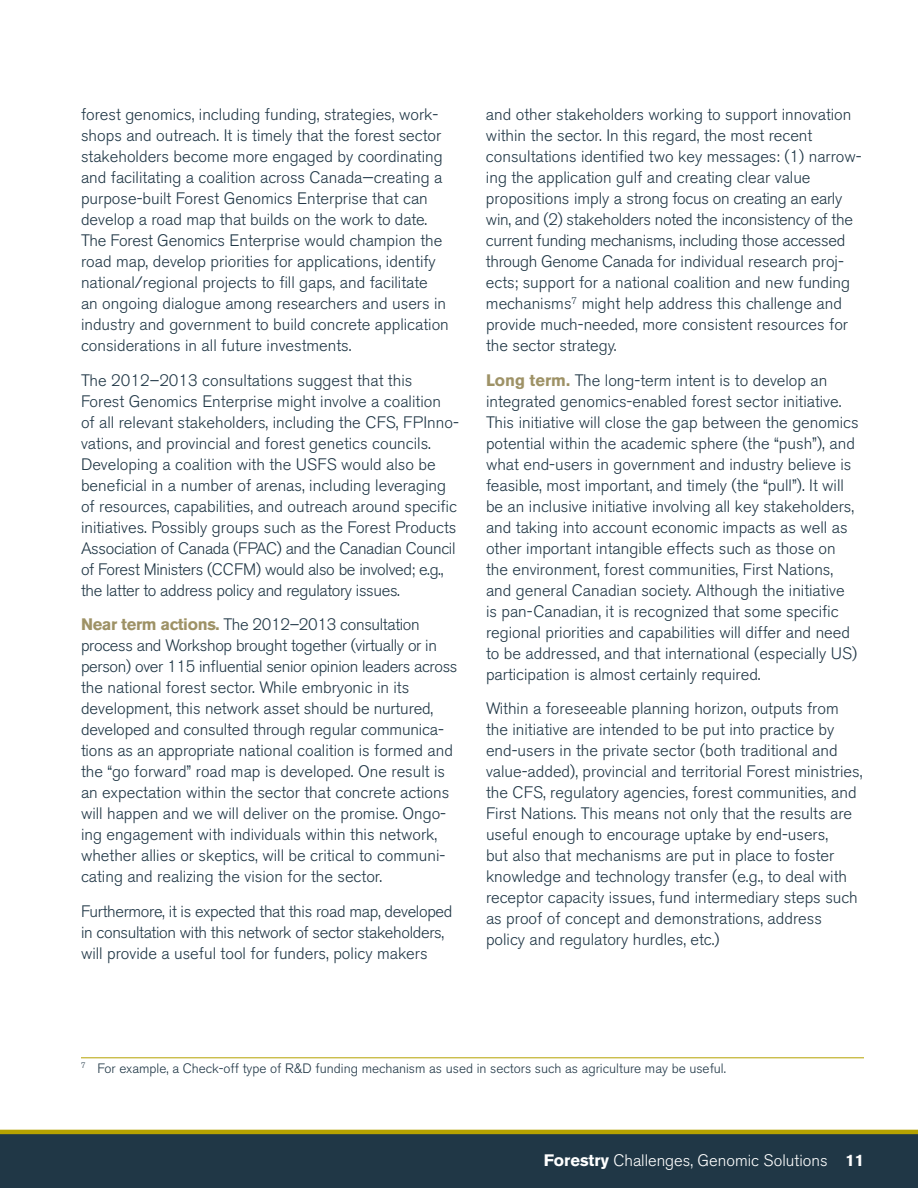
<style>
.page{position:relative;width:918px;height:1188px;background:#fff}
.page>*{position:absolute;margin:0;border:0;box-sizing:border-box;transform-origin:0 0}
.t1{font:300 16.5px/21px "Akzidenz Grotesk BE";color:#203746}
.t2{font:300 16.5px/21px "Akzidenz Grotesk BE";letter-spacing:-.02em;color:#203746}
.t3{font:300 16.5px "Akzidenz Grotesk BE";color:#fff}
.t4{font:300 13.5px "Akzidenz Grotesk BE";color:#203746}
.s1{font-weight:700;color:#9e9266}
.s2{font-weight:700}
</style>
<div class="page">
<div style="left:0;top:1134px;width:918px;height:54px;background:#203746"></div>
<hr style="left:0;top:1130px;width:918px;height:4px;background:#b5a200">
<hr style="left:81px;top:1057px;width:783px;height:1px;background:#b5a200">
<p class="t1" style="left:81px;top:104px;width:369px">forest genomics, including funding, strategies, work&shy;shops and outreach. It is timely that the forest sector stakeholders become more engaged by coordinating and facilitating a coalition across Canada—creating a purpose-built Forest Genomics Enterprise that can develop a road map that builds on the work to date.<br>The Forest Genomics Enterprise would champion the road map, develop priorities for applications, identify national/regional projects to fill gaps, and facilitate<br>an ongoing dialogue among researchers and users in industry and government to build concrete application considerations in all future investments.</p>
<p class="t1" style="left:81px;top:370px;width:379px">The 2012–2013 consultations suggest that this Forest Genomics Enterprise might involve a coalition of all relevant stakeholders, including the CFS, FPInno&shy;vations, and provincial and forest genetics councils.<br>Developing a coalition with the USFS would also be beneficial in a number of arenas, including leveraging of resources, capabilities, and outreach around specific initiatives. Possibly groups such as the Forest Products Association of Canada (FPAC) and the Canadian Council of Forest Ministers (CCFM) would also be involved; e.g., the latter to address policy and regulatory issues.</p>
<p class="t1" style="left:81px;top:615px;width:378px"><span class="s1">Near term actions.</span> The 2012–2013 consultation process and Workshop brought together (virtually or in person) over 115 influential senior opinion leaders across the national forest sector. While embryonic in its development, this network asset should be nurtured, developed and consulted through regular communica&shy;tions as an appropriate national coalition is formed and the “go forward” road map is developed. One result is an expectation within the sector that concrete actions will happen and we will deliver on the promise. Ongo&shy;ing engagement with individuals within this network, whether allies or skeptics, will be critical to communi&shy;cating and realizing the vision for the sector.</p>
<p class="t2" style="left:81px;top:901px;width:373px">Furthermore, it is expected that this road map, developed in consultation with this network of sector stakeholders, will provide a useful tool for funders, policy makers</p>
<p class="t1" style="left:486px;top:105px;width:377px">and other stakeholders working to support innovation within the sector. In this regard, the most recent consultations identified two key messages: (1) narrow&shy;ing the application gulf and creating clear value propositions imply a strong focus on creating an early win, and (2) stakeholders noted the inconsistency of the current funding mechanisms, including those accessed through Genome Canada for individual research proj&shy;ects; support for a national coalition and new funding mechanisms<sup>7</sup> might help address this challenge and provide much-needed, more consistent resources for the sector strategy.</p>
<p class="t1" style="left:486px;top:370px;width:374px"><span class="s1">Long term.</span> The long-term intent is to develop an integrated genomics-enabled forest sector initiative.<br>This initiative will close the gap between the genomics potential within the academic sphere (the “push”), and what end-users in government and industry believe is feasible, most important, and timely (the “pull”). It will be an inclusive initiative involving all key stakeholders, and taking into account economic impacts as well as other important intangible effects such as those on the environment, forest communities, First Nations, and general Canadian society. Although the initiative is pan-Canadian, it is recognized that some specific regional priorities and capabilities will differ and need to be addressed, and that international (especially US) participation is almost certainly required.</p>
<p class="t1" style="left:486px;top:698px;width:378px">Within a foreseeable planning horizon, outputs from the initiative are intended to be put into practice by end-users in the private sector (both traditional and value-added), provincial and territorial Forest ministries, the CFS, regulatory agencies, forest communities, and First Nations. This means not only that the results are useful enough to encourage uptake by end-users,<br>but also that mechanisms are put in place to foster knowledge and technology transfer (e.g., to deal with receptor capacity issues, fund intermediary steps such as proof of concept and demonstrations, address policy and regulatory hurdles, etc.)</p>
<p class="t4" style="left:81px;top:1061px;width:646px"><sup>7</sup> For example, a Check-off type of R&amp;D funding mechanism as used in sectors such as agriculture may be useful.</p>
<p class="t3" style="left:544px;top:1151px;width:322px"><span class="s2">Forestry</span> Challenges, Genomic Solutions <span class="s2">11</span></p>
</div>
